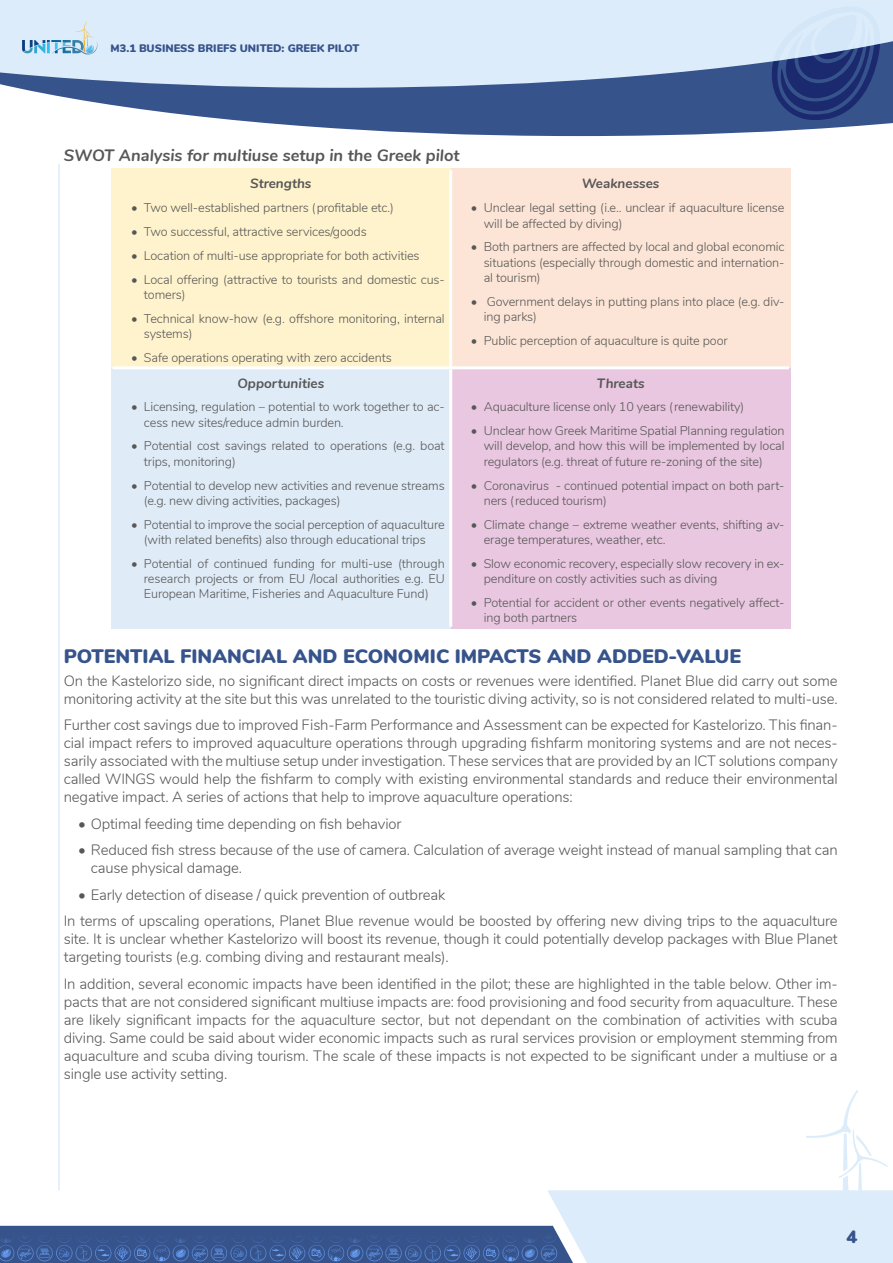
<style>
.page{position:relative;width:893px;height:1263px;background:#fff}
.page>*{position:absolute;margin:0;border:0;box-sizing:border-box;transform-origin:0 0}
.titre-1{font:900 19.5px "Nunito";color:#36538b}
.t1{font:900 18px "Nunito";color:#36538b}
.titre-2{font:italic 700 16.5px "Nunito";color:#575756}
.contenu{font:300 15px/18px "Nunito";letter-spacing:-.01em;color:#575756;text-align:justify}
.titre-tab{font:italic 700 13.5px "Nunito";color:#575756}
.t2{font:300 12.75px/15.3px "Nunito";letter-spacing:-.01em;color:#575756}
.t3{font:900 10.95px "Nunito";color:#36538b}
</style>
<div class="page">
<svg style="left:18px;top:88px;width:875px;height:48px;fill:#36538b"></svg>
<svg style="left:0;top:0;width:893px;height:88px;background:#cddeef"></svg>
<svg style="left:548px;top:1090px;width:345px;height:173px"></svg>
<img style="left:0;top:1217px;width:581px;height:46px">
<svg style="left:22px;top:21px;width:75px;height:34px;background:#bbd8e9"></svg>
<svg style="left:771px;top:6px;width:109px;height:115px;background:#6f82ae"></svg>
<hr style="left:58px;top:164px;width:2px;height:1026px;background:#dcecfa">
<div style="left:111px;top:169px;width:340px;height:199px;background:#fff3cd"></div>
<div style="left:451px;top:169px;width:339px;height:199px;background:#fce5d6"></div>
<div style="left:111px;top:368px;width:340px;height:260px;background:#dfebf7"></div>
<div style="left:451px;top:368px;width:339px;height:260px;background:#e9c7e0"></div>
<hr style="left:449px;top:170px;width:3px;height:196px;background:#fff">
<hr style="left:112px;top:366px;width:339px;height:3px;background:#fff">
<hr style="left:451px;top:366px;width:338px;height:3px;background:#fff">
<hr style="left:449px;top:369px;width:3px;height:258px;background:#fff">
<p class="t3" style="left:111px;top:40px;width:250px">M3.1 BUSINESS BRIEFS UNITED: GREEK PILOT</p>
<p class="titre-2" style="left:64px;top:143px;width:397px">SWOT Analysis for multiuse setup in the Greek pilot</p>
<p class="titre-tab" style="left:250px;top:174px;width:63px">Strengths</p>
<p class="t2" style="left:131px;top:199px;width:264px">• Two well-established partners (profitable etc.)</p>
<p class="t2" style="left:131px;top:223px;width:237px">• Two successful, attractive services/goods</p>
<p class="t2" style="left:131px;top:247px;width:290px">• Location of multi-use appropriate for both activities</p>
<p class="t2" style="left:144px;top:271px;width:302px;text-indent:-13px">• Local offering (attractive to tourists and domestic cus&shy;tomers)</p>
<p class="t2" style="left:144px;top:310px;width:302px;text-indent:-13px">• Technical know-how (e.g. offshore monitoring, internal systems)</p>
<p class="t2" style="left:131px;top:349px;width:262px">• Safe operations operating with zero accidents</p>
<p class="titre-tab" style="left:582px;top:174px;width:79px">Weaknesses</p>
<p class="t2" style="left:484px;top:199px;width:302px;text-indent:-13px">• Unclear legal setting (i.e.. unclear if aquaculture license will be affected by diving)</p>
<p class="t2" style="left:484px;top:239px;width:302px;text-align:justify;text-indent:-13px">• Both partners are affected by local and global economic situations (especially through domestic and internation&shy;al tourism)</p>
<p class="t2" style="left:484px;top:293px;width:302px;text-indent:-13px">• Government delays in putting plans into place (e.g. div&shy;ing parks)</p>
<p class="t2" style="left:471px;top:332px;width:258px">• Public perception of aquaculture is quite poor</p>
<p class="titre-tab" style="left:237px;top:373px;width:88px">Opportunities</p>
<p class="t2" style="left:144px;top:398px;width:302px;text-indent:-13px">• Licensing, regulation – potential to work together to ac&shy;cess new sites/reduce admin burden.</p>
<p class="t2" style="left:144px;top:438px;width:302px;text-indent:-13px">• Potential cost savings related to operations (e.g. boat trips, monitoring)</p>
<p class="t2" style="left:144px;top:477px;width:302px;text-indent:-13px">• Potential to develop new activities and revenue streams (e.g. new diving activities, packages)</p>
<p class="t2" style="left:131px;top:516px;width:315px;text-align:center">• Potential to improve the social perception of aquaculture (with related benefits) also through educational trips</p>
<p class="t2" style="left:144px;top:555px;width:302px;text-align:justify;text-indent:-13px">• Potential of continued funding for multi-use (through research projects or from EU /local authorities e.g. EU European Maritime, Fisheries and Aquaculture Fund)</p>
<p class="titre-tab" style="left:597px;top:373px;width:49px">Threats</p>
<p class="t2" style="left:471px;top:398px;width:275px">• Aquaculture license only 10 years (renewability)</p>
<p class="t2" style="left:484px;top:422px;width:302px;text-align:justify;text-indent:-13px">• Unclear how Greek Maritime Spatial Planning regulation will develop, and how this will be implemented by local regulators (e.g. threat of future re-zoning of the site)</p>
<p class="t2" style="left:484px;top:477px;width:302px;text-indent:-13px">• Coronavirus - continued potential impact on both part&shy;ners (reduced tourism)</p>
<p class="t2" style="left:484px;top:516px;width:302px;text-indent:-13px">• Climate change – extreme weather events, shifting av&shy;erage temperatures, weather, etc.</p>
<p class="t2" style="left:484px;top:555px;width:302px;text-indent:-13px">• Slow economic recovery, especially slow recovery in ex&shy;penditure on costly activities such as diving</p>
<p class="t2" style="left:484px;top:594px;width:302px;text-indent:-13px">• Potential for accident or other events negatively affect&shy;ing both partners</p>
<p class="titre-1" style="left:64px;top:642px;width:679px">POTENTIAL FINANCIAL AND ECONOMIC IMPACTS AND ADDED-VALUE</p>
<p class="contenu" style="left:64px;top:670px;width:775px">On the Kastelorizo side, no significant direct impacts on costs or revenues were identified. Planet Blue did carry out some monitoring activity at the site but this was unrelated to the touristic diving activity, so is not considered related to multi-use.</p>
<p class="contenu" style="left:64px;top:715px;width:775px">Further cost savings due to improved Fish-Farm Performance and Assessment can be expected for Kastelorizo. This finan&shy;cial impact refers to improved aquaculture operations through upgrading fishfarm monitoring systems and are not neces&shy;sarily associated with the multiuse setup under investigation. These services that are provided by an ICT solutions company called WINGS would help the fishfarm to comply with existing environmental standards and reduce their environmental negative impact. A series of actions that help to improve aquaculture operations:</p>
<p class="contenu" style="left:78px;top:813px;width:325px">• Optimal feeding time depending on fish behavior</p>
<p class="contenu" style="left:91px;top:840px;width:748px;text-indent:-13px">• Reduced fish stress because of the use of camera. Calculation of average weight instead of manual sampling that can cause physical damage.</p>
<p class="contenu" style="left:78px;top:884px;width:369px">• Early detection of disease / quick prevention of outbreak</p>
<p class="contenu" style="left:64px;top:911px;width:775px">In terms of upscaling operations, Planet Blue revenue would be boosted by offering new diving trips to the aquaculture site. It is unclear whether Kastelorizo will boost its revenue, though it could potentially develop packages with Blue Planet targeting tourists (e.g. combing diving and restaurant meals).</p>
<p class="contenu" style="left:64px;top:973px;width:775px">In addition, several economic impacts have been identified in the pilot; these are highlighted in the table below. Other im&shy;pacts that are not considered significant multiuse impacts are: food provisioning and food security from aquaculture. These are likely significant impacts for the aquaculture sector, but not dependant on the combination of activities with scuba diving. Same could be said about wider economic impacts such as rural services provision or employment stemming from aquaculture and scuba diving tourism. The scale of these impacts is not expected to be significant under a multiuse or a single use activity setting.</p>
<p class="t1" style="left:846px;top:1224px;width:12px">4</p>
</div>
